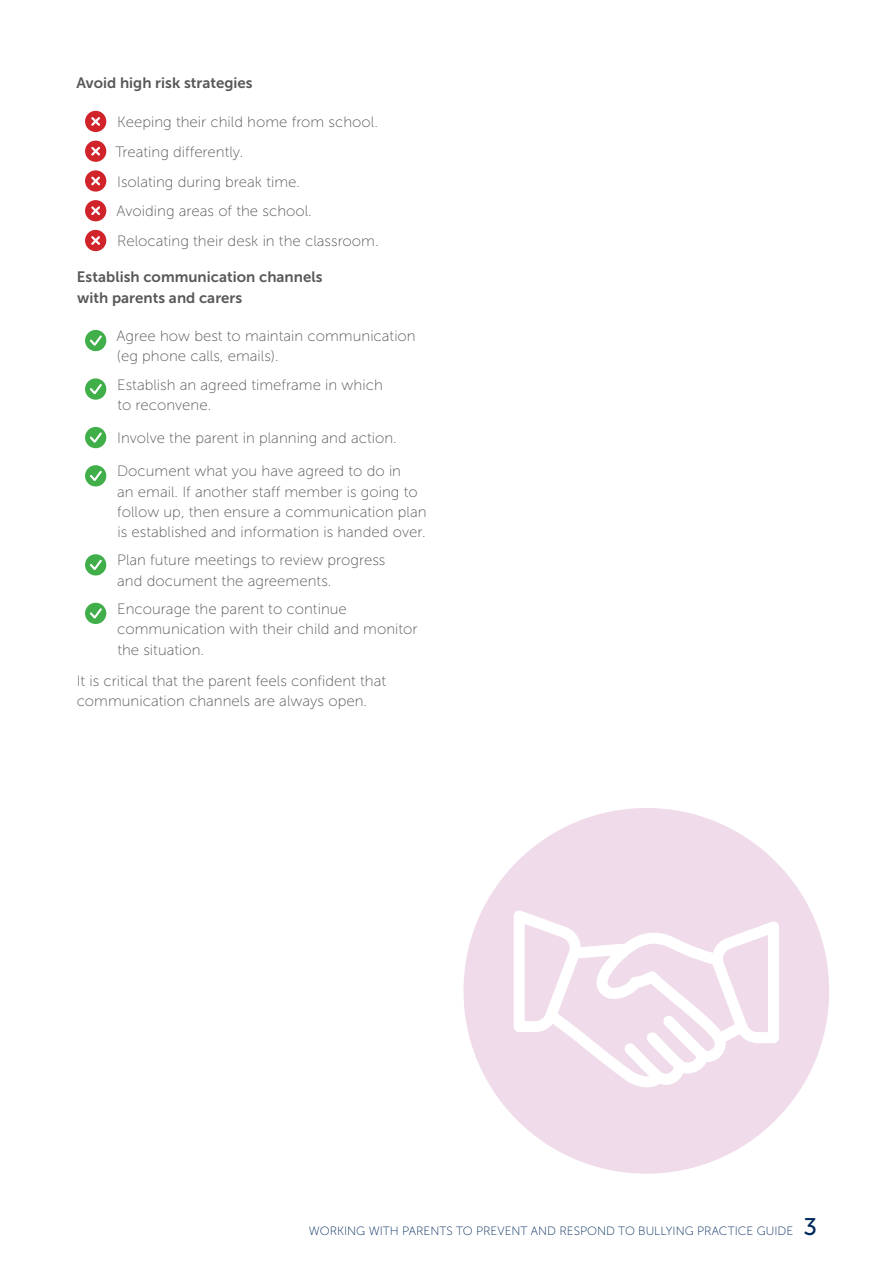
<style>
.page{position:relative;width:893px;height:1263px;background:#fff}
.page>*{position:absolute;margin:0;border:0;box-sizing:border-box;transform-origin:0 0}
.Body_copy{font:15px/20.2px "Museo Sans 100";color:#57585a}
.Body_copy-2{font:15px/20.2px "Museo Sans 700";color:#57585a}
.t1{font:12px "Museo Sans 100";color:#002b5c}
.s1{font-family:"Museo Sans 500";font-size:24px}
</style>
<div class="page">
<svg style="left:85px;top:111px;width:21px;height:21px"></svg>
<svg style="left:85px;top:141px;width:21px;height:21px"></svg>
<svg style="left:85px;top:170px;width:21px;height:22px"></svg>
<svg style="left:85px;top:200px;width:21px;height:21px"></svg>
<svg style="left:85px;top:230px;width:21px;height:21px"></svg>
<svg style="left:85px;top:330px;width:21px;height:21px"></svg>
<svg style="left:85px;top:378px;width:21px;height:22px"></svg>
<svg style="left:85px;top:427px;width:21px;height:21px"></svg>
<svg style="left:85px;top:465px;width:21px;height:21px"></svg>
<svg style="left:85px;top:554px;width:21px;height:21px"></svg>
<svg style="left:85px;top:603px;width:21px;height:21px"></svg>
<div style="left:463px;top:808px;width:366px;height:366px;background:#f0dbea;border-radius:50%"></div>
<svg style="left:514px;top:910px;width:265px;height:177px"></svg>
<p class="Body_copy-2" style="left:76px;top:72px;width:178px">Avoid high risk strategies</p>
<p class="Body_copy" style="left:117px;top:112px;width:262px">Keeping their child home from school.</p>
<p class="Body_copy" style="left:115px;top:142px;width:129px">Treating differently.</p>
<p class="Body_copy" style="left:117px;top:171px;width:184px">Isolating during break time.</p>
<p class="Body_copy" style="left:117px;top:201px;width:197px">Avoiding areas of the school.</p>
<p class="Body_copy" style="left:117px;top:231px;width:263px">Relocating their desk in the classroom.</p>
<p class="Body_copy-2" style="left:77px;top:267px;width:247px">Establish communication channels with parents and carers</p>
<p class="Body_copy" style="left:117px;top:326px;width:301px">Agree how best to maintain communication (eg phone calls, emails).</p>
<p class="Body_copy" style="left:117px;top:375px;width:267px">Establish an agreed timeframe in which to reconvene.</p>
<p class="Body_copy" style="left:117px;top:428px;width:281px">Involve the parent in planning and action.</p>
<p class="Body_copy" style="left:117px;top:461px;width:311px">Document what you have agreed to do in<br>an email. If another staff member is going to follow up, then ensure a communication plan is established and information is handed over.</p>
<p class="Body_copy" style="left:117px;top:550px;width:270px">Plan future meetings to review progress and document the agreements.</p>
<p class="Body_copy" style="left:117px;top:599px;width:302px">Encourage the parent to continue communication with their child and monitor the situation.</p>
<p class="Body_copy" style="left:77px;top:671px;width:311px">It is critical that the parent feels confident that communication channels are always open.</p>
<p class="t1" style="left:309px;top:1224px;width:510px">WORKING WITH PARENTS TO PREVENT AND RESPOND TO BULLYING PRACTICE GUIDE <span class="s1">3</span></p>
</div>
